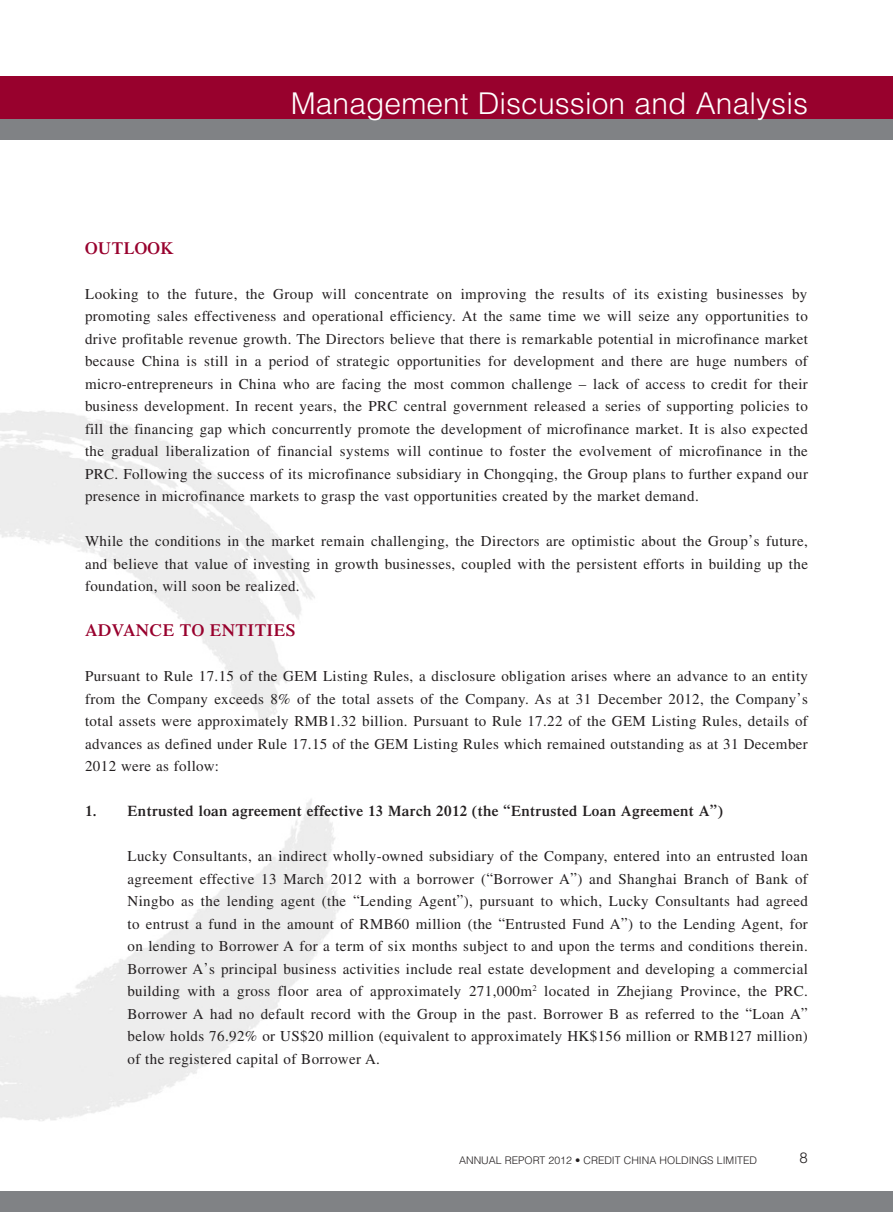
<style>
.page{position:relative;width:893px;height:1212px;background:#fff}
.page>*{position:absolute;margin:0;border:0;box-sizing:border-box;transform-origin:0 0}
.t1{font:300 30px "Helvetica LT Std";letter-spacing:.005em;color:#fff}
.Heading_1{font:600 17.25px "Times LT Std";letter-spacing:.025em;color:#98012d}
.Body_Text{font:15px/22.5px "Times LT Std";letter-spacing:.025em;color:#231f20}
.Heading_2{font:600 15px "Times LT Std";letter-spacing:.025em;color:#231f20}
.t2{font:300 15px "Helvetica LT Std";color:#231f20}
.t3{font:300 10.5px "Helvetica LT Std";color:#231f20}
.Body_Text-2{font:8.7px "Times LT Std";color:#231f20}
</style>
<div class="page">
<div style="left:0;top:1191px;width:893px;height:21px;background:#808285"></div>
<div style="left:0;top:77px;width:893px;height:63px;background:#98012d"></div>
<div style="left:0;top:120px;width:893px;height:20px;background:#808285"></div>
<img style="left:0;top:394px;width:1px;height:743px">
<p class="Heading_1" style="left:85px;top:237px;width:90px">OUTLOOK</p>
<h1 class="t1" style="left:291px;top:84px;width:519px">Management Discussion and Analysis</h1>
<p class="Body_Text" style="left:85px;top:282px;width:55px">Looking</p>
<p class="Body_Text" style="left:85px;top:305px;width:724px">promoting sales effectiveness and operational efficiency. At the same time we will seize any opportunities to</p>
<p class="Body_Text" style="left:85px;top:327px;width:724px">drive profitable revenue growth. The Directors believe that there is remarkable potential in microfinance market</p>
<p class="Body_Text" style="left:795px;top:350px;width:14px">of</p>
<p class="Body_Text" style="left:167px;top:282px;width:21px">the</p>
<p class="Body_Text" style="left:195px;top:282px;width:44px">future,</p>
<p class="Body_Text" style="left:246px;top:282px;width:21px">the</p>
<p class="Body_Text" style="left:322px;top:282px;width:26px">will</p>
<p class="Body_Text" style="left:461px;top:282px;width:68px">improving</p>
<p class="Body_Text" style="left:535px;top:282px;width:21px">the</p>
<p class="Body_Text" style="left:563px;top:282px;width:44px">results</p>
<p class="Body_Text" style="left:613px;top:282px;width:14px">of</p>
<p class="Body_Text" style="left:634px;top:282px;width:17px">its</p>
<p class="Body_Text" style="left:657px;top:282px;width:52px">existing</p>
<p class="Body_Text" style="left:716px;top:282px;width:69px">businesses</p>
<p class="Body_Text" style="left:792px;top:282px;width:17px">by</p>
<p class="Body_Text" style="left:273px;top:282px;width:42px">Group</p>
<p class="Body_Text" style="left:147px;top:282px;width:14px">to</p>
<p class="Body_Text" style="left:355px;top:282px;width:75px">concentrate</p>
<p class="Body_Text" style="left:437px;top:282px;width:17px">on</p>
<p class="Body_Text" style="left:85px;top:350px;width:51px">because</p>
<p class="Body_Text" style="left:85px;top:372px;width:724px">micro-entrepreneurs in China who are facing the most common challenge – lack of access to credit for their</p>
<p class="Body_Text" style="left:85px;top:395px;width:724px">business development. In recent years, the PRC central government released a series of supporting policies to</p>
<p class="Body_Text" style="left:85px;top:417px;width:724px">fill the financing gap which concurrently promote the development of microfinance market. It is also expected</p>
<p class="Body_Text" style="left:789px;top:440px;width:21px">the</p>
<p class="Body_Text" style="left:142px;top:350px;width:39px">China</p>
<p class="Body_Text" style="left:187px;top:350px;width:12px">is</p>
<p class="Body_Text" style="left:204px;top:350px;width:26px">still</p>
<p class="Body_Text" style="left:236px;top:350px;width:14px">in</p>
<p class="Body_Text" style="left:269px;top:350px;width:42px">period</p>
<p class="Body_Text" style="left:316px;top:350px;width:14px">of</p>
<p class="Body_Text" style="left:336px;top:350px;width:55px">strategic</p>
<p class="Body_Text" style="left:397px;top:350px;width:85px">opportunities</p>
<p class="Body_Text" style="left:488px;top:350px;width:20px">for</p>
<p class="Body_Text" style="left:514px;top:350px;width:82px">development</p>
<p class="Body_Text" style="left:602px;top:350px;width:24px">and</p>
<p class="Body_Text" style="left:631px;top:350px;width:33px">there</p>
<p class="Body_Text" style="left:696px;top:350px;width:32px">huge</p>
<p class="Body_Text" style="left:734px;top:350px;width:55px">numbers</p>
<p class="Body_Text" style="left:255px;top:350px;width:8px">a</p>
<p class="Body_Text" style="left:670px;top:350px;width:21px">are</p>
<p class="Body_Text" style="left:85px;top:440px;width:724px">the<br>PRC. Following the success of its microfinance subsidiary in Chongqing, the Group plans to further expand our presence in microfinance markets to grasp the vast opportunities created by the market demand.</p>
<p class="Body_Text" style="left:85px;top:530px;width:724px;text-align:justify">While the conditions in the market remain challenging, the Directors are optimistic about the Group s’ future, and believe that value of investing in growth businesses, coupled with the persistent efforts in building up the foundation, will soon be realized.</p>
<p class="Heading_1" style="left:85px;top:620px;width:212px">ADVANCE TO ENTITIES</p>
<p class="Body_Text" style="left:85px;top:665px;width:724px;text-align:justify">Pursuant to Rule 17.15 of the GEM Listing Rules, a disclosure obligation arises where an advance to an entity from the Company exceeds 8% of the total assets of the Company. As at 31 December 2012, the Company s’ total assets were approximately RMB1.32 billion. Pursuant to Rule 17.22 of the GEM Listing Rules, details of advances as defined under Rule 17.15 of the GEM Listing Rules which remained outstanding as at 31 December 2012 were as follow:</p>
<p class="Heading_2" style="left:128px;top:802px;width:597px">Entrusted loan agreement effective 13 March 2012 (the “Entrusted Loan Agreement A (“</p>
<p class="Body_Text" style="left:111px;top:440px;width:49px">gradual</p>
<p class="Body_Text" style="left:166px;top:440px;width:86px">liberalization</p>
<p class="Body_Text" style="left:257px;top:440px;width:14px">of</p>
<p class="Body_Text" style="left:277px;top:440px;width:57px">financial</p>
<p class="Body_Text" style="left:397px;top:440px;width:26px">will</p>
<p class="Body_Text" style="left:429px;top:440px;width:56px">continue</p>
<p class="Body_Text" style="left:510px;top:440px;width:38px">foster</p>
<p class="Body_Text" style="left:553px;top:440px;width:21px">the</p>
<p class="Body_Text" style="left:579px;top:440px;width:74px">evolvement</p>
<p class="Body_Text" style="left:659px;top:440px;width:14px">of</p>
<p class="Body_Text" style="left:679px;top:440px;width:84px">microfinance</p>
<p class="Body_Text" style="left:769px;top:440px;width:14px">in</p>
<p class="Body_Text" style="left:340px;top:440px;width:51px">systems</p>
<p class="Body_Text" style="left:490px;top:440px;width:14px">to</p>
<p class="Heading_2" style="left:85px;top:802px;width:13px">1.</p>
<p class="Body_Text" style="left:128px;top:845px;width:682px;text-align:right">Lucky Consultants, an indirect wholly-owned subsidiary of the Company, entered into an entrusted loan of</p>
<p class="Body_Text" style="left:481px;top:867px;width:103px">(“Borrower A”)</p>
<p class="Body_Text" style="left:200px;top:867px;width:56px">effective</p>
<p class="Body_Text" style="left:283px;top:867px;width:42px">March</p>
<p class="Body_Text" style="left:369px;top:867px;width:29px">with</p>
<p class="Body_Text" style="left:417px;top:867px;width:59px">borrower</p>
<p class="Body_Text" style="left:589px;top:867px;width:24px">and</p>
<p class="Body_Text" style="left:618px;top:867px;width:60px">Shanghai</p>
<p class="Body_Text" style="left:684px;top:867px;width:47px">Branch</p>
<p class="Body_Text" style="left:736px;top:867px;width:14px">of</p>
<p class="Body_Text" style="left:755px;top:867px;width:34px">Bank</p>
<p class="Body_Text" style="left:261px;top:867px;width:17px">13</p>
<p class="Body_Text" style="left:331px;top:867px;width:33px">2012</p>
<p class="Body_Text" style="left:128px;top:867px;width:67px">agreement</p>
<p class="Body_Text" style="left:403px;top:867px;width:8px">a</p>
<p class="Body_Text" style="left:353px;top:890px;width:121px">“Lending Agent”),</p>
<p class="Body_Text" style="left:128px;top:890px;width:48px">Ningbo</p>
<p class="Body_Text" style="left:128px;top:912px;width:682px">to entrust a fund in the amount of RMB60 million (the “Entrusted Fund A”) to the Lending Agent, for</p>
<p class="Body_Text" style="left:128px;top:935px;width:682px">on lending to Borrower A for a term of six months subject to and upon the terms and conditions therein.</p>
<p class="Body_Text" style="left:128px;top:957px;width:682px">Borrower A s’ principal business activities include real estate development and developing a commercial</p>
<p class="Body_Text" style="left:775px;top:980px;width:35px">PRC.</p>
<p class="Body_Text" style="left:201px;top:890px;width:21px">the</p>
<p class="Body_Text" style="left:227px;top:890px;width:49px">lending</p>
<p class="Body_Text" style="left:322px;top:890px;width:26px">(the</p>
<p class="Body_Text" style="left:560px;top:890px;width:44px">which,</p>
<p class="Body_Text" style="left:609px;top:890px;width:41px">Lucky</p>
<p class="Body_Text" style="left:655px;top:890px;width:76px">Consultants</p>
<p class="Body_Text" style="left:737px;top:890px;width:24px">had</p>
<p class="Body_Text" style="left:766px;top:890px;width:43px">agreed</p>
<p class="Body_Text" style="left:281px;top:890px;width:35px">agent</p>
<p class="Body_Text" style="left:480px;top:890px;width:56px">pursuant</p>
<p class="Body_Text" style="left:541px;top:890px;width:14px">to</p>
<p class="Body_Text" style="left:181px;top:890px;width:14px">as</p>
<p class="Body_Text-2" style="left:532px;top:983px;width:6px">2</p>
<p class="Body_Text" style="left:128px;top:980px;width:682px">building<br>Borrower A had no default record with the Group in the past. Borrower B as referred to the “Loan A“ below holds 76.92% or US$20 million (equivalent to approximately HK$156 million or RMB127 million( of the registered capital of Borrower A.</p>
<p class="Body_Text" style="left:187px;top:980px;width:29px">with</p>
<p class="Body_Text" style="left:278px;top:980px;width:32px">floor</p>
<p class="Body_Text" style="left:350px;top:980px;width:14px">of</p>
<p class="Body_Text" style="left:370px;top:980px;width:93px">approximately</p>
<p class="Body_Text" style="left:544px;top:980px;width:47px">located</p>
<p class="Body_Text" style="left:597px;top:980px;width:14px">in</p>
<p class="Body_Text" style="left:617px;top:980px;width:57px">Zhejiang</p>
<p class="Body_Text" style="left:681px;top:980px;width:61px">Province,</p>
<p class="Body_Text" style="left:748px;top:980px;width:21px">the</p>
<p class="Body_Text" style="left:469px;top:980px;width:65px">271,000m</p>
<p class="Body_Text" style="left:223px;top:980px;width:8px">a</p>
<p class="Body_Text" style="left:237px;top:980px;width:35px">gross</p>
<p class="Body_Text" style="left:316px;top:980px;width:28px">area</p>
<p class="t3" style="left:459px;top:1153px;width:299px">ANNUAL REPORT 2012 • CREDIT CHINA HOLDINGS LIMITED</p>
<p class="t2" style="left:800px;top:1149px;width:10px">8</p>
</div>
